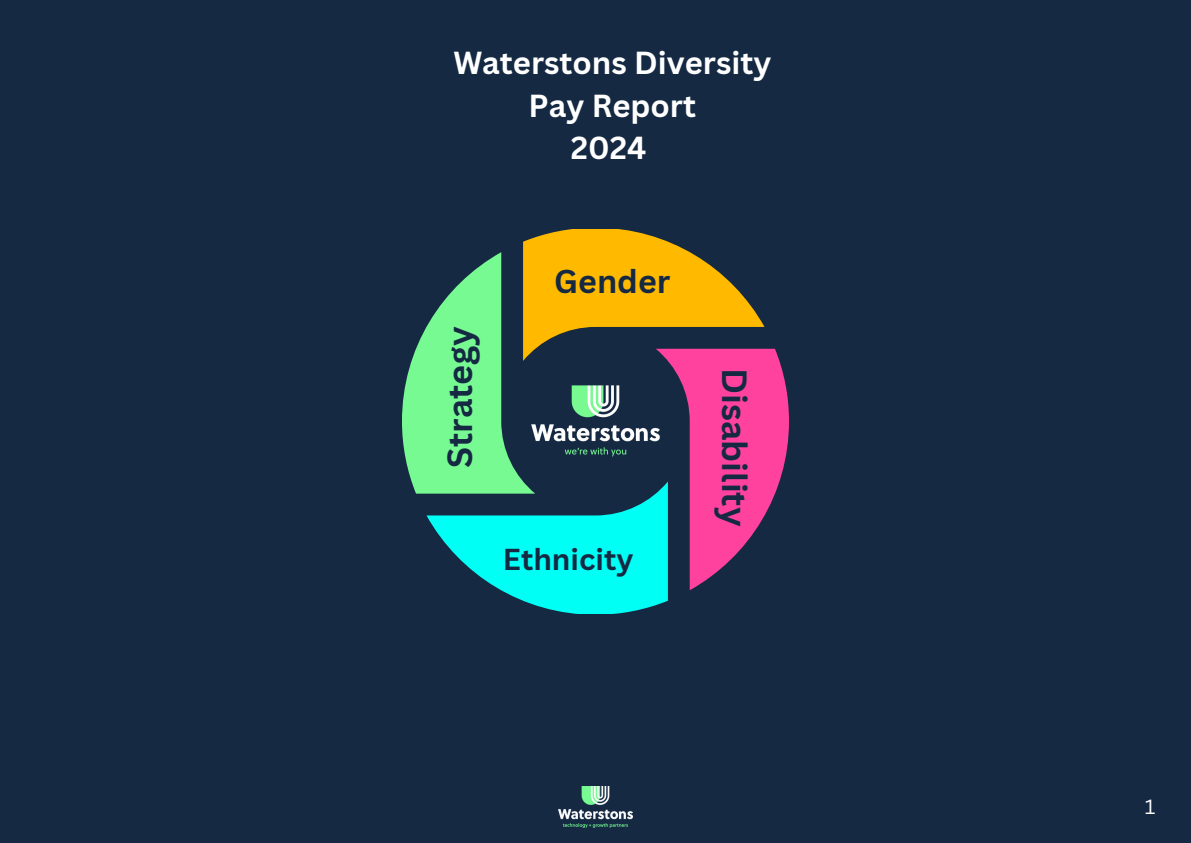
<style>
.page{position:relative;width:1191px;height:843px;background:#fff}
.page>*{position:absolute;margin:0;border:0;box-sizing:border-box;transform-origin:0 0}
.t1{font:700 34.1px "Canva Sans";color:#152943}
.t2{font:700 32.1px "Canva Sans";color:#152943}
.t3{font:700 31px/42.7px "Canva Sans";color:#fff;text-align:center}
.t4{font:700 29.5px "Canva Sans";color:#152943}
.t5{font:20px "Canva Sans";color:#fff}
</style>
<div class="page">
<div style="left:0;top:0;width:1190px;height:842px;background:#152943"></div>
<svg style="left:402px;top:229px;width:387px;height:384px"></svg>
<img style="left:422px;top:324px;width:346px;height:194px">
<img style="left:558px;top:786px;width:74px;height:40px">
<h1 class="t3" style="left:453px;top:40px;width:319px">Waterstons Diversity<br>Pay Report<br>2024</h1>
<p class="t1" style="left:436px;top:468px;width:144px;rotate:-90deg">Strategy</p>
<p class="t2" style="left:554px;top:258px;width:118px">Gender</p>
<h1 class="t4" style="left:503px;top:538px;width:132px">Ethnicity</h1>
<h1 class="t1" style="left:758px;top:367px;width:160px;rotate:90deg">Disability</h1>
<p class="t5" style="left:1144px;top:792px;width:12px">1</p>
</div>
